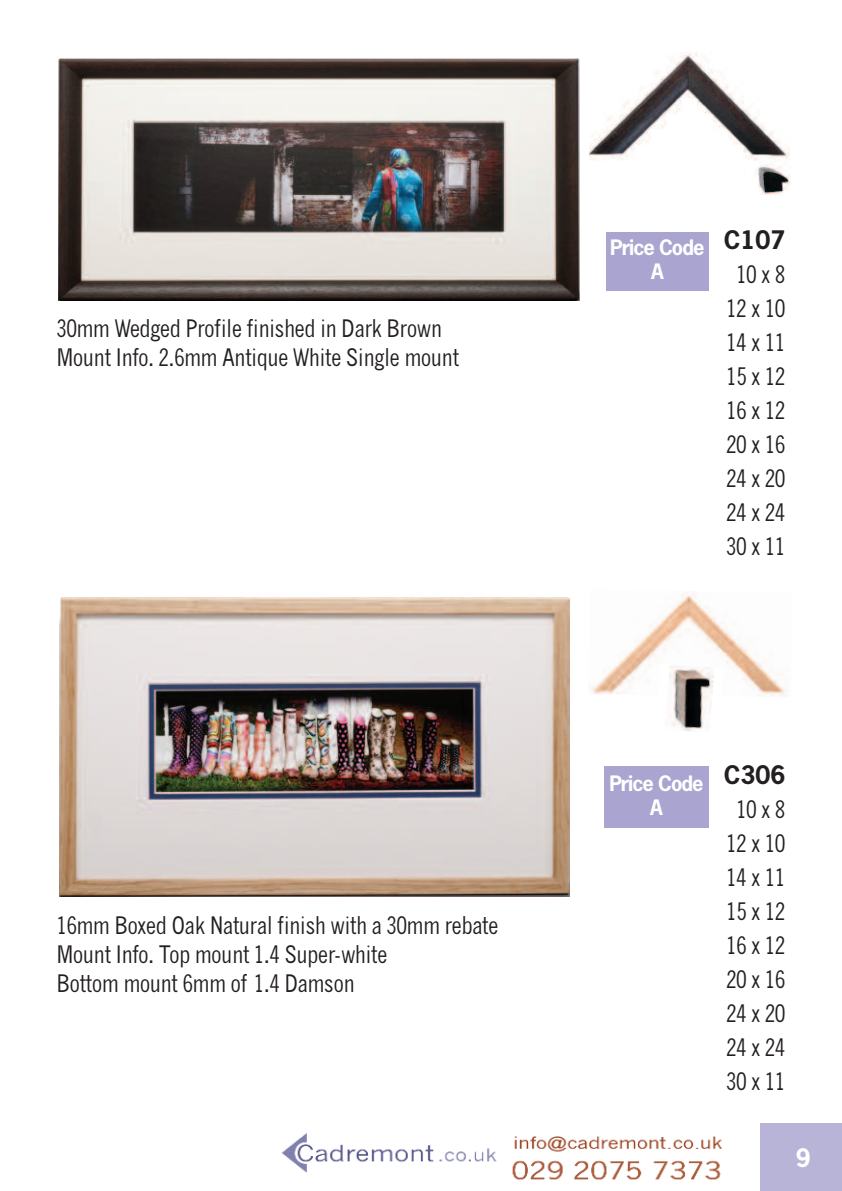
<style>
.page{position:relative;width:842px;height:1191px;background:#fff}
.page>*{position:absolute;margin:0;border:0;box-sizing:border-box;transform-origin:0 0}
.t1{font:condensed 24px/28.8px "News Gothic";color:#231f20}
.t2{font:condensed 24px/34px "News Gothic";letter-spacing:.21em;color:#231f20;text-align:center}
.t3{font:700 24px "News Gothic";color:#231f20}
.t4{font:700 24px "News Gothic";color:#fff}
.t5{font:700 20px/24px "News Gothic";letter-spacing:-.05em;color:#fff;text-align:center}
</style>
<div class="page">
<img style="left:281px;top:1133px;width:442px;height:47px">
<div style="left:760px;top:1123px;width:82px;height:68px;background:#b8b4d8"></div>
<img style="left:589px;top:52px;width:201px;height:143px">
<img style="left:59px;top:58px;width:520px;height:242px">
<img style="left:59px;top:597px;width:510px;height:299px">
<div style="left:606px;top:232px;width:103px;height:58px;background:#a9a4d0"></div>
<div style="left:604px;top:766px;width:105px;height:62px;background:#a9a4d0"></div>
<svg style="left:589px;top:592px;width:198px;height:105px"></svg>
<img style="left:665px;top:664px;width:49px;height:67px">
<p class="t1" style="left:57px;top:316px;width:404px">30mm Wedged Profile finished in Dark Brown<br>Mount Info. 2.6mm Antique White Single mount</p>
<p class="t1" style="left:57px;top:913px;width:443px">16mm Boxed Oak Natural finish with a 30mm rebate<br>Mount Info. Top mount 1.4 Super-white<br>Bottom mount 6mm of 1.4 Damson</p>
<p class="t5" style="left:610px;top:236px;width:96px">Price Code<br>A</p>
<p class="t3" style="left:724px;top:226px;width:63px">C107</p>
<p class="t2" style="left:726px;top:259px;width:60px">10x8<br>12x10<br>14x11<br>15x12<br>16x12<br>20x16<br>24x20<br>24x24<br>30x11</p>
<p class="t5" style="left:609px;top:772px;width:96px">Price Code<br>A</p>
<p class="t3" style="left:724px;top:762px;width:63px">C306</p>
<p class="t2" style="left:726px;top:794px;width:60px">10x8<br>12x10<br>14x11<br>15x12<br>16x12<br>20x16<br>24x20<br>24x24<br>30x11</p>
<p class="t4" style="left:796px;top:1144px;width:16px">9</p>
</div>
